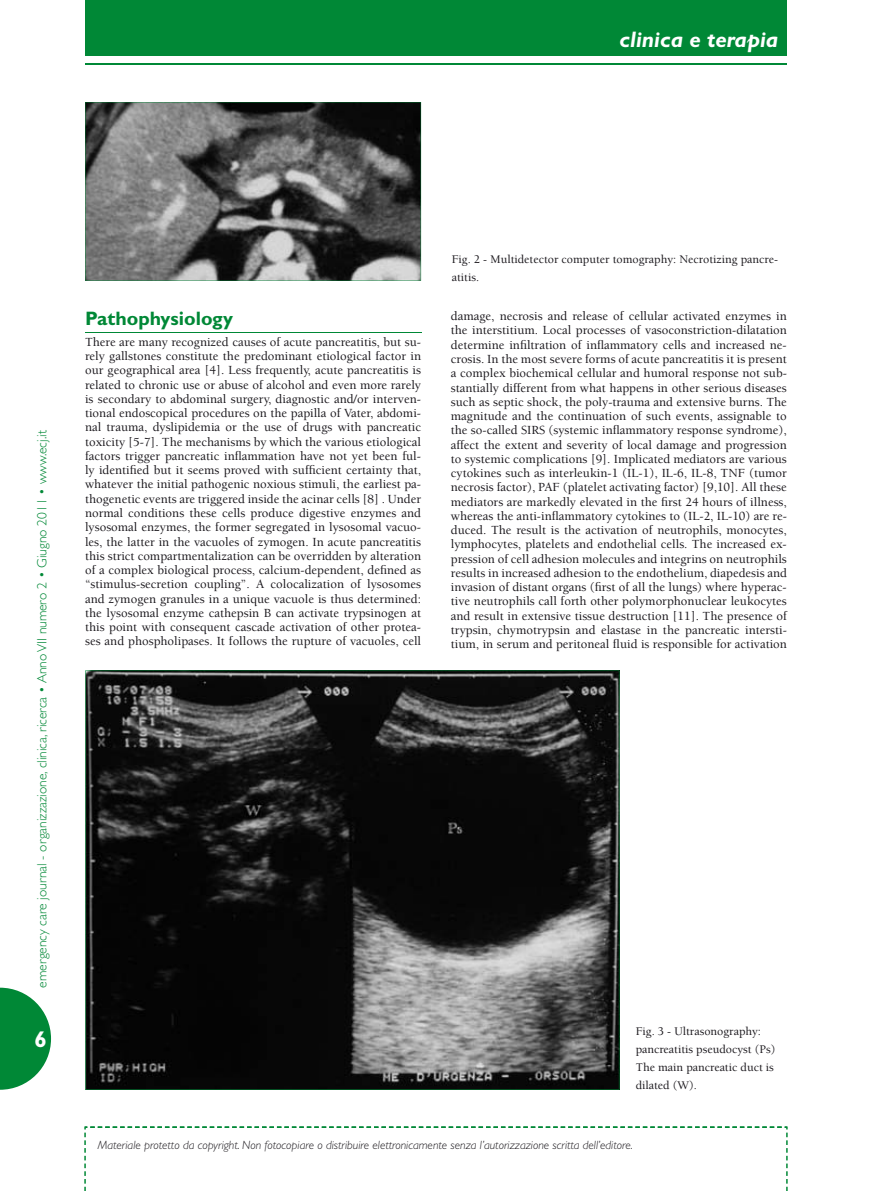
<style>
.page{position:relative;width:872px;height:1191px;background:#fff}
.page>*{position:absolute;margin:0;border:0;box-sizing:border-box;transform-origin:0 0}
.t1{font:italic 700 22.5px "Gill Sans";color:#fff}
.t2{font:700 22.5px "Gill Sans";color:#fff}
.t3{font:700 19.5px "Gill Sans";color:#008836}
.t4{font:300 13.5px "Gill Sans";color:#008836}
.t5{font:500 12.75px/14.2px "Berkeley";color:#1a171c;text-align:justify}
.t6{font:500 12px/18px "Berkeley";color:#1a171c}
.t7{font:italic 300 12px "Gill Sans";color:#1a171c}
</style>
<div class="page">
<svg style="left:0;top:987px;width:51px;height:102px"></svg>
<div style="left:85px;top:0;width:702px;height:55px;background:#008836"></div>
<hr style="left:85px;top:63px;width:702px;height:2px;background:#008836">
<svg style="left:85px;top:1126px;width:702px;height:65px"></svg>
<hr style="left:85px;top:332px;width:336px;height:1px;background:#008836">
<svg style="left:85px;top:102px;width:336px;height:179px;background:#5f605f"></svg>
<svg style="left:85px;top:670px;width:534px;height:419px;background:#2a2a2a"></svg>
<h1 class="t1" style="left:619px;top:26px;width:160px">clinica e terapia</h1>
<p class="t4" style="left:34px;top:987px;width:559px;rotate:-90deg">emergency care journal - organizzazione, clinica, ricerca • Anno VII numero 2 • Giugno 2011 • www.ecj.it</p>
<h1 class="t2" style="left:34px;top:1026px;width:14px">6</h1>
<h2 class="t3" style="left:85px;top:307px;width:150px">Pathophysiology</h2>
<p class="t5" style="left:85px;top:335px;width:337px">There are many recognized causes of acute pancreatitis, but su&shy;rely gallstones constitute the predominant etiological factor in our geographical area [4]. Less frequently, acute pancreatitis is related to chronic use or abuse of alcohol and even more rarely is secondary to abdominal surgery, diagnostic and/or interven&shy;tional endoscopical procedures on the papilla of Vater, abdomi&shy;nal trauma, dyslipidemia or the use of drugs with pancreatic toxicity [5-7]. The mechanisms by which the various etiological factors trigger pancreatic inflammation have not yet been ful&shy;ly identified but it seems proved with sufficient certainty that, whatever the initial pathogenic noxious stimuli, the earliest pa&shy;thogenetic events are triggered inside the acinar cells [8] . Under normal conditions these cells produce digestive enzymes and lysosomal enzymes, the former segregated in lysosomal vacuo&shy;les, the latter in the vacuoles of zymogen. In acute pancreatitis this strict compartmentalization can be overridden by alteration of a complex biological process, calcium-dependent, defined as “stimulus-secretion coupling”. A colocalization of lysosomes and zymogen granules in a unique vacuole is thus determined: the lysosomal enzyme cathepsin B can activate trypsinogen at this point with consequent cascade activation of other protea&shy;ses and phospholipases. It follows the rupture of vacuoles, cell</p>
<p class="t6" style="left:452px;top:251px;width:328px">Fig. 2 - Multidetector computer tomography: Necrotizing pancre&shy;atitis.</p>
<p class="t5" style="left:451px;top:309px;width:337px">damage, necrosis and release of cellular activated enzymes in the interstitium. Local processes of vasoconstriction-dilatation determine infiltration of inflammatory cells and increased ne&shy;crosis. In the most severe forms of acute pancreatitis it is present a complex biochemical cellular and humoral response not sub&shy;stantially different from what happens in other serious diseases such as septic shock, the poly-trauma and extensive burns. The magnitude and the continuation of such events, assignable to the so-called SIRS (systemic inflammatory response syndrome), affect the extent and severity of local damage and progression to systemic complications [9]. Implicated mediators are various cytokines such as interleukin-1 (IL-1), IL-6, IL-8, TNF (tumor necrosis factor), PAF (platelet activating factor) [9,10]. All these mediators are markedly elevated in the first 24 hours of illness, whereas the anti-inflammatory cytokines to (IL-2, IL-10) are re&shy;duced. The result is the activation of neutrophils, monocytes, lymphocytes, platelets and endothelial cells. The increased ex&shy;pression of cell adhesion molecules and integrins on neutrophils results in increased adhesion to the endothelium, diapedesis and invasion of distant organs (first of all the lungs) where hyperac&shy;tive neutrophils call forth other polymorphonuclear leukocytes and result in extensive tissue destruction [11]. The presence of trypsin, chymotrypsin and elastase in the pancreatic intersti&shy;tium, in serum and peritoneal fluid is responsible for activation</p>
<p class="t6" style="left:635px;top:1022px;width:141px">Fig. 3 - Ultrasonography: pancreatitis pseudocyst (Ps)<br>The main pancreatic duct is dilated (W).</p>
<p class="t7" style="left:98px;top:1138px;width:536px">Materiale protetto da copyright. Non fotocopiare o distribuire elettronicamente senza l’autorizzazione scritta dell’editore.</p>
</div>
